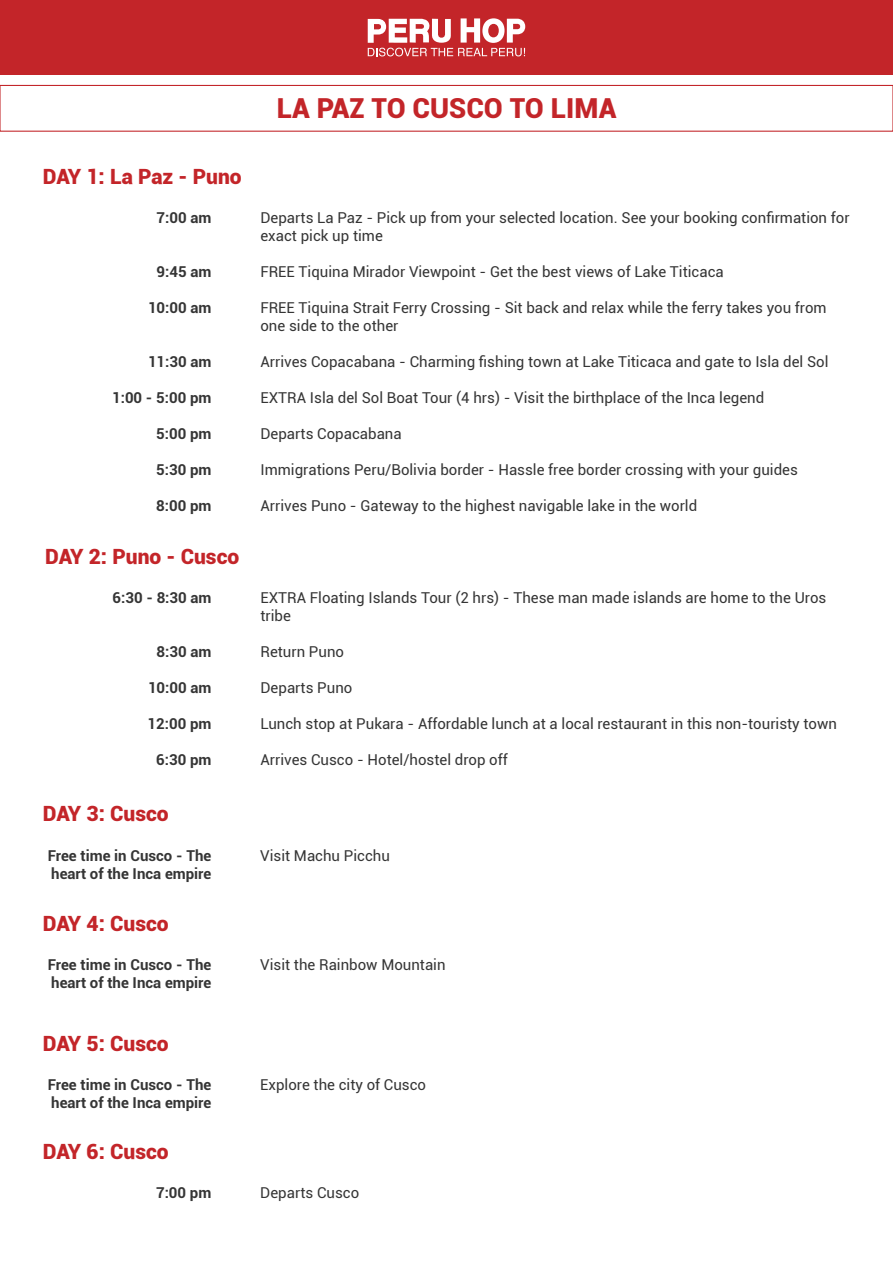
<style>
.page{position:relative;width:893px;height:1263px;background:#fff}
.page>*{position:absolute;margin:0;border:0;box-sizing:border-box;transform-origin:0 0}
.t1{font:900 27.6px "Roboto";color:#c32529}
.t2{font:900 21px "Roboto";color:#c32529}
.t3{font:15px/18px "Roboto";color:#353535}
.t4{font:700 15px/18px "Roboto";color:#353535}
</style>
<div class="page">
<div style="left:0;top:0;width:893px;height:75px;background:#c32529"></div>
<div style="left:0;top:85px;width:893px;height:47px;border:1px solid #c32529"></div>
<svg style="left:368px;top:18px;width:157px;height:38px"></svg>
<h1 class="t1" style="left:277px;top:89px;width:341px">LA PAZ TO CUSCO TO LIMA</h1>
<h2 class="t2" style="left:43px;top:161px;width:200px">DAY 1: La Paz - Puno</h2>
<p class="t4" style="left:157px;top:208px;width:56px">7:00 am</p>
<p class="t4" style="left:157px;top:262px;width:56px">9:45 am</p>
<p class="t4" style="left:148px;top:298px;width:65px">10:00 am</p>
<p class="t4" style="left:148px;top:352px;width:65px">11:30 am</p>
<p class="t4" style="left:112px;top:388px;width:101px">1:00 - 5:00 pm</p>
<p class="t4" style="left:156px;top:424px;width:57px">5:00 pm</p>
<p class="t4" style="left:156px;top:460px;width:57px">5:30 pm</p>
<p class="t4" style="left:156px;top:496px;width:57px">8:00 pm</p>
<h2 class="t2" style="left:45px;top:541px;width:195px">DAY 2: Puno - Cusco</h2>
<p class="t4" style="left:113px;top:588px;width:100px">6:30 - 8:30 am</p>
<p class="t4" style="left:157px;top:642px;width:56px">8:30 am</p>
<p class="t4" style="left:148px;top:678px;width:65px">10:00 am</p>
<p class="t4" style="left:148px;top:714px;width:65px">12:00 pm</p>
<p class="t4" style="left:156px;top:750px;width:57px">6:30 pm</p>
<p class="t3" style="left:260px;top:208px;width:591px">Departs La Paz - Pick up from your selected location. See your booking confirmation for exact pick up time</p>
<p class="t3" style="left:260px;top:262px;width:465px">FREE Tiquina Mirador Viewpoint - Get the best views of Lake Titicaca</p>
<p class="t3" style="left:260px;top:298px;width:568px">FREE Tiquina Strait Ferry Crossing - Sit back and relax while the ferry takes you from one side to the other</p>
<p class="t3" style="left:260px;top:352px;width:570px">Arrives Copacabana - Charming fishing town at Lake Titicaca and gate to Isla del Sol</p>
<p class="t3" style="left:260px;top:388px;width:505px">EXTRA Isla del Sol Boat Tour (4 hrs) - Visit the birthplace of the Inca legend</p>
<p class="t3" style="left:260px;top:424px;width:143px">Departs Copacabana</p>
<p class="t3" style="left:260px;top:460px;width:539px">Immigrations Peru/Bolivia border - Hassle free border crossing with your guides</p>
<p class="t3" style="left:260px;top:496px;width:438px">Arrives Puno - Gateway to the highest navigable lake in the world</p>
<p class="t3" style="left:260px;top:588px;width:567px">EXTRA Floating Islands Tour (2 hrs) - These man made islands are home to the Uros tribe</p>
<p class="t3" style="left:260px;top:642px;width:85px">Return Puno</p>
<p class="t3" style="left:260px;top:678px;width:93px">Departs Puno</p>
<p class="t3" style="left:260px;top:714px;width:578px">Lunch stop at Pukara - Affordable lunch at a local restaurant in this non-touristy town</p>
<p class="t3" style="left:260px;top:750px;width:249px">Arrives Cusco - Hotel/hostel drop off</p>
<h2 class="t2" style="left:43px;top:799px;width:127px">DAY 3: Cusco</h2>
<p class="t4" style="left:48px;top:846px;width:165px">Free time in Cusco - The heart of the Inca empire</p>
<p class="t3" style="left:260px;top:846px;width:131px">Visit Machu Picchu</p>
<h2 class="t2" style="left:43px;top:908px;width:127px">DAY 4: Cusco</h2>
<p class="t4" style="left:48px;top:955px;width:165px">Free time in Cusco - The heart of the Inca empire</p>
<p class="t3" style="left:260px;top:955px;width:187px">Visit the Rainbow Mountain</p>
<h2 class="t2" style="left:43px;top:1028px;width:127px">DAY 5: Cusco</h2>
<p class="t4" style="left:48px;top:1075px;width:165px">Free time in Cusco - The heart of the Inca empire</p>
<p class="t3" style="left:260px;top:1075px;width:167px">Explore the city of Cusco</p>
<h2 class="t2" style="left:43px;top:1136px;width:127px">DAY 6: Cusco</h2>
<p class="t4" style="left:156px;top:1183px;width:57px">7:00 pm</p>
<p class="t3" style="left:260px;top:1183px;width:101px">Departs Cusco</p>
</div>
